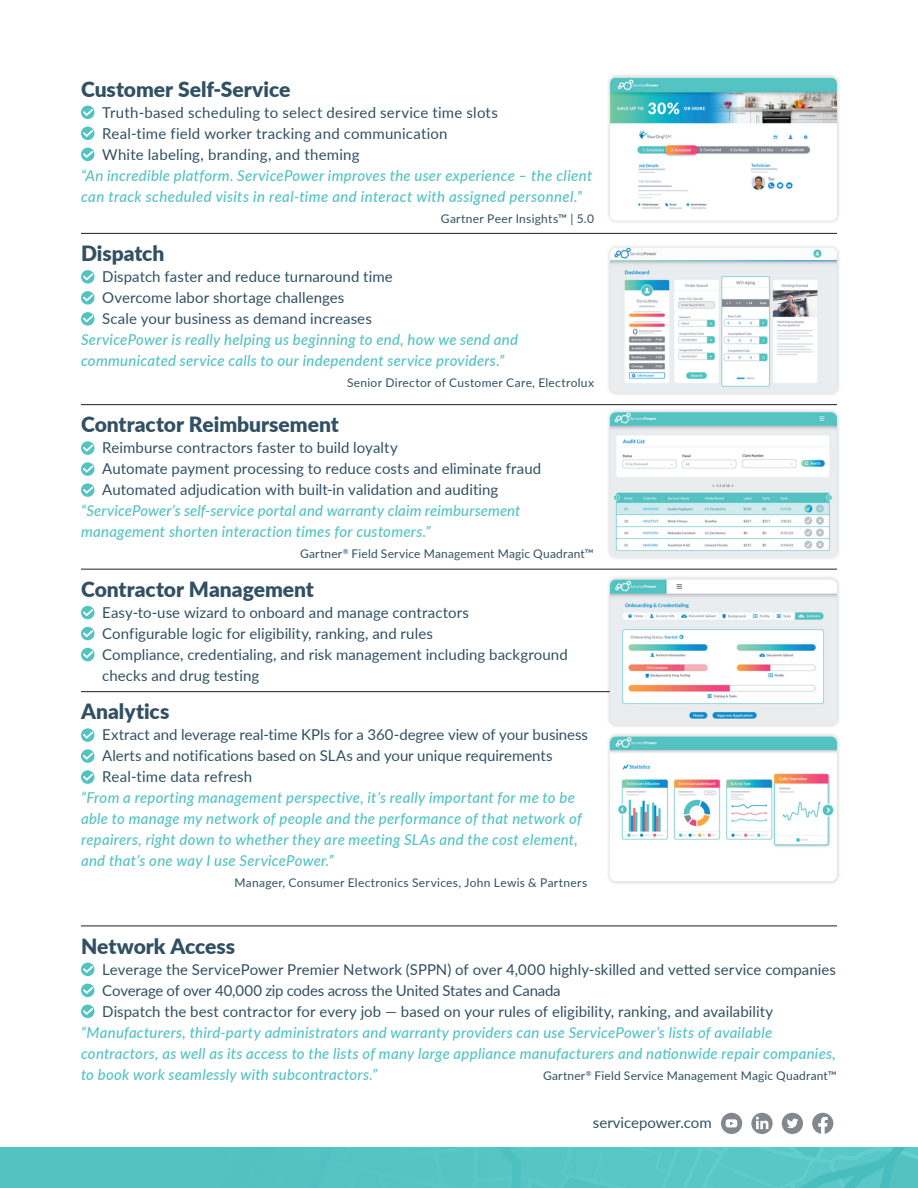
<style>
.page{position:relative;width:918px;height:1188px;background:#fff}
.page>*{position:absolute;margin:0;border:0;box-sizing:border-box;transform-origin:0 0}
.t1{font:900 21px "Lato";color:#315062}
.t2{font:15px/21px "Lato";letter-spacing:.005em;color:#315062}
.t3{font:italic 500 15px/21px "Lato";letter-spacing:.02em;color:#53c3c2}
.t4{font:12px "Lato";letter-spacing:.02em;color:#315062}
</style>
<div class="page">
<hr style="left:81px;top:233px;width:756px;height:1px;background:#231f20">
<hr style="left:81px;top:404px;width:756px;height:1px;background:#231f20">
<hr style="left:81px;top:569px;width:756px;height:1px;background:#231f20">
<hr style="left:81px;top:691px;width:756px;height:1px;background:#231f20">
<hr style="left:81px;top:926px;width:756px;height:1px;background:#231f20">
<svg style="left:81px;top:106px;width:13px;height:13px"></svg>
<svg style="left:81px;top:127px;width:13px;height:13px"></svg>
<svg style="left:81px;top:148px;width:13px;height:13px"></svg>
<svg style="left:81px;top:270px;width:13px;height:14px"></svg>
<svg style="left:81px;top:291px;width:13px;height:14px"></svg>
<svg style="left:81px;top:312px;width:13px;height:14px"></svg>
<svg style="left:81px;top:441px;width:13px;height:14px"></svg>
<svg style="left:81px;top:462px;width:13px;height:14px"></svg>
<svg style="left:81px;top:483px;width:13px;height:14px"></svg>
<svg style="left:81px;top:606px;width:13px;height:13px"></svg>
<svg style="left:81px;top:627px;width:13px;height:13px"></svg>
<svg style="left:81px;top:648px;width:13px;height:13px"></svg>
<svg style="left:81px;top:728px;width:13px;height:14px"></svg>
<svg style="left:81px;top:749px;width:13px;height:14px"></svg>
<svg style="left:81px;top:770px;width:13px;height:14px"></svg>
<svg style="left:81px;top:963px;width:13px;height:13px"></svg>
<svg style="left:81px;top:984px;width:13px;height:13px"></svg>
<svg style="left:81px;top:1005px;width:13px;height:13px"></svg>
<div style="left:0;top:1148px;width:918px;height:40px;background:#53c3c2"></div>
<div style="left:606px;top:408px;width:235px;height:153px;background:#231f20;opacity:.25"></div>
<img style="left:610px;top:412px;width:227px;height:145px">
<div style="left:606px;top:732px;width:235px;height:154px;background:#231f20;opacity:.25"></div>
<img style="left:610px;top:737px;width:227px;height:144px">
<div style="left:606px;top:73px;width:235px;height:152px;background:#231f20;opacity:.25"></div>
<img style="left:610px;top:78px;width:227px;height:142px">
<div style="left:606px;top:244px;width:235px;height:153px;background:#231f20;opacity:.25"></div>
<img style="left:610px;top:248px;width:227px;height:144px">
<div style="left:606px;top:575px;width:235px;height:154px;background:#231f20;opacity:.25"></div>
<img style="left:610px;top:580px;width:227px;height:139px">
<div style="left:721px;top:1113px;width:21px;height:21px;background:#82888d;border-radius:50%"></div>
<svg style="left:726px;top:1119px;width:11px;height:8px"></svg>
<div style="left:782px;top:1113px;width:21px;height:21px;background:#82888d;border-radius:50%"></div>
<svg style="left:787px;top:1119px;width:11px;height:10px"></svg>
<svg style="left:812px;top:1113px;width:21px;height:21px"></svg>
<svg style="left:751px;top:1113px;width:22px;height:21px"></svg>
<svg style="left:756px;top:1117px;width:12px;height:12px"></svg>
<h1 class="t1" style="left:81px;top:73px;width:211px">Customer Self-Service</h1>
<p class="t2" style="left:102px;top:101px;width:397px">Truth-based scheduling to select desired service time slots<br>Real-time field worker tracking and communication<br>White labeling, branding, and theming</p>
<p class="t3" style="left:81px;top:164px;width:513px">“An incredible platform. ServicePower improves the user experience – the client can track scheduled visits in real-time and interact with assigned personnel.”</p>
<p class="t4" style="left:441px;top:210px;width:155px">Gartner Peer Insights™ | 5.0</p>
<h1 class="t1" style="left:81px;top:238px;width:85px">Dispatch</h1>
<p class="t2" style="left:102px;top:266px;width:292px">Dispatch faster and reduce turnaround time<br>Overcome labor shortage challenges<br>Scale your business as demand increases</p>
<p class="t3" style="left:81px;top:328px;width:439px">ServicePower is really helping us beginning to end, how we send and communicated service calls to our independent service providers.”</p>
<p class="t4" style="left:347px;top:374px;width:248px">Senior Director of Customer Care, Electrolux</p>
<h1 class="t1" style="left:81px;top:409px;width:259px">Contractor Reimbursement</h1>
<p class="t2" style="left:102px;top:437px;width:441px">Reimburse contractors faster to build loyalty<br>Automate payment processing to reduce costs and eliminate fraud<br>Automated adjudication with built-in validation and auditing</p>
<p class="t3" style="left:81px;top:500px;width:441px">“ServicePower’s self-service portal and warranty claim reimbursement management shorten interaction times for customers.”</p>
<p class="t4" style="left:300px;top:545px;width:295px">Gartner<sup>®</sup> Field Service Management Magic Quadrant™</p>
<h1 class="t1" style="left:81px;top:573px;width:235px">Contractor Management</h1>
<p class="t2" style="left:102px;top:601px;width:467px">Easy-to-use wizard to onboard and manage contractors<br>Configurable logic for eligibility, ranking, and rules<br>Compliance, credentialing, and risk management including background checks and drug testing</p>
<h1 class="t1" style="left:81px;top:696px;width:90px">Analytics</h1>
<p class="t2" style="left:102px;top:724px;width:487px">Extract and leverage real-time KPIs for a 360-degree view of your business<br>Alerts and notifications based on SLAs and your unique requirements<br>Real-time data refresh</p>
<p class="t3" style="left:81px;top:787px;width:502px">“From a reporting management perspective, it’s really important for me to be able to manage my network of people and the performance of that network of repairers, right down to whether they are meeting SLAs and the cost element, and that’s one way I use ServicePower.”</p>
<p class="t4" style="left:235px;top:874px;width:354px">Manager, Consumer Electronics Services, John Lewis &amp; Partners</p>
<h1 class="t1" style="left:81px;top:930px;width:156px">Network Access</h1>
<p class="t2" style="left:102px;top:958px;width:735px">Leverage the ServicePower Premier Network (SPPN) of over 4,000 highly-skilled and vetted service companies<br>Coverage of over 40,000 zip codes across the United States and Canada<br>Dispatch the best contractor for every job — based on your rules of eligibility, ranking, and availability</p>
<p class="t3" style="left:81px;top:1021px;width:757px">“Manufacturers, third-party administrators and warranty providers can use ServicePower’s lists of available contractors, as well as its access to the lists of many large appliance manufacturers and nationwide repair companies, to book work seamlessly with subcontractors.”</p>
<p class="t4" style="left:543px;top:1067px;width:295px">Gartner<sup>®</sup> Field Service Management Magic Quadrant™</p>
<p class="t2" style="left:593px;top:1111px;width:120px">servicepower.com</p>
</div>
